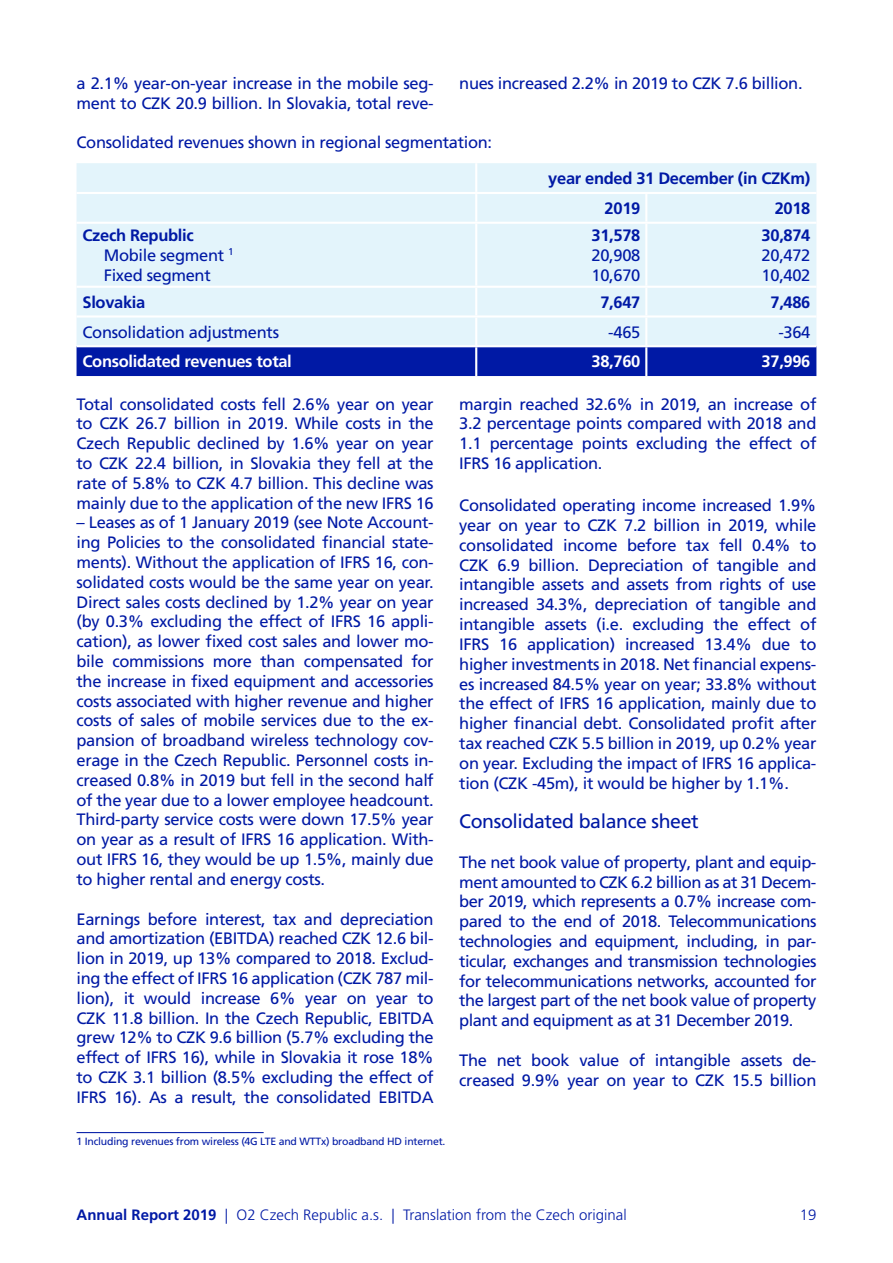
<style>
.page{position:relative;width:893px;height:1263px;background:#fff}
.page>*{position:absolute;margin:0;border:0;box-sizing:border-box;transform-origin:0 0}
.t1{font:19.5px "Frutiger LT Pro";letter-spacing:-.02em;color:#0019a5}
.t2{font:16.5px/19.8px "Frutiger LT Pro";letter-spacing:-.02em;color:#0019a5;text-align:justify}
.t3{font:700 16.5px/29.7px "Frutiger LT Pro";letter-spacing:-.02em;color:#0019a5}
.t4{font:700 16.5px "Frutiger LT Pro";letter-spacing:-.02em;color:#fff}
.t5{font:300 15px "Frutiger LT Pro";color:#0019a5}
.t6{font:10.5px "Frutiger LT Pro";letter-spacing:-.02em;color:#0019a5}
.s1{font-weight:700}
</style>
<div class="page">
<div style="left:77px;top:163px;width:739px;height:182px;background:#e3f4fb"></div>
<div style="left:77px;top:347px;width:739px;height:29px;background:#0019a5"></div>
<hr style="left:475px;top:163px;width:2px;height:29px;background:#fff">
<hr style="left:475px;top:194px;width:2px;height:28px;background:#fff">
<hr style="left:645px;top:194px;width:2px;height:28px;background:#fff">
<hr style="left:475px;top:224px;width:2px;height:62px;background:#fff">
<hr style="left:645px;top:224px;width:2px;height:62px;background:#fff">
<hr style="left:475px;top:288px;width:2px;height:27px;background:#fff">
<hr style="left:645px;top:288px;width:2px;height:27px;background:#fff">
<hr style="left:475px;top:318px;width:2px;height:27px;background:#fff">
<hr style="left:645px;top:318px;width:2px;height:27px;background:#fff">
<hr style="left:77px;top:192px;width:739px;height:2px;background:#fff">
<hr style="left:77px;top:222px;width:739px;height:2px;background:#fff">
<hr style="left:77px;top:286px;width:739px;height:2px;background:#fff">
<hr style="left:77px;top:315px;width:739px;height:3px;background:#fff">
<hr style="left:475px;top:347px;width:2px;height:29px;background:#fff">
<hr style="left:645px;top:347px;width:2px;height:29px;background:#fff">
<hr style="left:77px;top:1132px;width:187px;height:1px;background:#0019a5">
<p class="t2" style="left:77px;top:75px;width:359px">a 2.1% year-on-year increase in the mobile seg&shy;ment to CZK 20.9 billion. In Slovakia, total reve-</p>
<p class="t2" style="left:459px;top:75px;width:345px">nues increased 2.2% in 2019 to CZK 7.6 billion.</p>
<p class="t2" style="left:77px;top:133px;width:417px">Consolidated revenues shown in regional segmentation:</p>
<p class="t3" style="left:605px;top:165px;width:207px;text-indent:-56px">year ended 31 December (in CZKm)<br>2019</p>
<p class="t3" style="left:775px;top:195px;width:37px">2018</p>
<p class="t2" style="left:104px;top:227px;width:131px;text-align:left;text-indent:-21px"><span class="s1">Czech Republic<br></span>Mobile segment <sup>1<br></sup>Fixed segment</p>
<p class="t3" style="left:591px;top:222px;width:50px">31,578</p>
<p class="t2" style="left:591px;top:246px;width:50px">20,908<br>10,670</p>
<p class="t3" style="left:762px;top:222px;width:50px">30,874</p>
<p class="t2" style="left:762px;top:246px;width:50px">20,472<br>10,402</p>
<p class="t3" style="left:83px;top:288px;width:64px">Slovakia</p>
<p class="t3" style="left:600px;top:288px;width:41px">7,647</p>
<p class="t3" style="left:770px;top:288px;width:41px">7,486</p>
<p class="t2" style="left:83px;top:323px;width:198px">Consolidation adjustments</p>
<p class="t2" style="left:608px;top:323px;width:34px">-465</p>
<p class="t2" style="left:778px;top:323px;width:34px">-364</p>
<p class="t4" style="left:83px;top:355px;width:211px">Consolidated revenues total</p>
<p class="t4" style="left:591px;top:355px;width:50px">38,760</p>
<p class="t4" style="left:762px;top:355px;width:50px">37,996</p>
<p class="t2" style="left:77px;top:395px;width:359px">Total consolidated costs fell 2.6% year on year to CZK 26.7 billion in 2019. While costs in the Czech Republic declined by 1.6% year on year to CZK 22.4 billion, in Slovakia they fell at the rate of 5.8% to CZK 4.7 billion. This decline was mainly due to the application of the new IFRS 16</p>
<p class="t2" style="left:77px;top:514px;width:359px">– Leases as of 1 January 2019 (see Note Account&shy;ing Policies to the consolidated financial state&shy;ments). Without the application of IFRS 16, con&shy;solidated costs would be the same year on year.<br>Direct sales costs declined by 1.2% year on year (by 0.3% excluding the effect of IFRS 16 appli&shy;cation), as lower fixed cost sales and lower mo&shy;bile commissions more than compensated for the increase in fixed equipment and accessories costs associated with higher revenue and higher costs of sales of mobile services due to the ex&shy;pansion of broadband wireless technology cov&shy;erage in the Czech Republic. Personnel costs in&shy;creased 0.8% in 2019 but fell in the second half of the year due to a lower employee headcount.<br>Third-party service costs were down 17.5% year on year as a result of IFRS 16 application. With&shy;out IFRS 16, they would be up 1.5%, mainly due to higher rental and energy costs.</p>
<p class="t2" style="left:77px;top:910px;width:359px">Earnings before interest, tax and depreciation and amortization (EBITDA) reached CZK 12.6 bil&shy;lion in 2019, up 13% compared to 2018. Exclud&shy;ing the effect of IFRS 16 application (CZK 787 mil&shy;lion), it would increase 6% year on year to CZK 11.8 billion. In the Czech Republic, EBITDA grew 12% to CZK 9.6 billion (5.7% excluding the effect of IFRS 16), while in Slovakia it rose 18% to CZK 3.1 billion (8.5% excluding the effect of IFRS 16). As a result, the consolidated EBITDA</p>
<p class="t6" style="left:77px;top:1137px;width:370px">1 Including revenues from wireless (4G LTE and WTTx) broadband HD internet.</p>
<p class="t2" style="left:459px;top:395px;width:359px">margin reached 32.6% in 2019, an increase of 3.2 percentage points compared with 2018 and 1.1 percentage points excluding the effect of IFRS 16 application.</p>
<p class="t2" style="left:459px;top:497px;width:359px">Consolidated operating income increased 1.9% year on year to CZK 7.2 billion in 2019, while consolidated income before tax fell 0.4% to CZK 6.9 billion. Depreciation of tangible and intangible assets and assets from rights of use increased 34.3%, depreciation of tangible and intangible assets (i.e. excluding the effect of IFRS 16 application) increased 13.4% due to higher investments in 2018. Net financial expens&shy;es increased 84.5% year on year; 33.8% without the effect of IFRS 16 application, mainly due to higher financial debt. Consolidated profit after tax reached CZK 5.5 billion in 2019, up 0.2% year on year. Excluding the impact of IFRS 16 applica&shy;tion (CZK -45m), it would be higher by 1.1%.</p>
<p class="t1" style="left:459px;top:813px;width:241px">Consolidated balance sheet</p>
<p class="t2" style="left:459px;top:853px;width:359px">The net book value of property, plant and equip&shy;ment amounted to CZK 6.2 billion as at 31 Decem&shy;ber 2019, which represents a 0.7% increase com&shy;pared to the end of 2018. Telecommunications technologies and equipment, including, in par&shy;ticular, exchanges and transmission technologies for telecommunications networks, accounted for the largest part of the net book value of property plant and equipment as at 31 December 2019.</p>
<p class="t2" style="left:459px;top:1051px;width:359px">The net book value of intangible assets de&shy;creased 9.9% year on year to CZK 15.5 billion</p>
<p class="t5" style="left:77px;top:1209px;width:552px"><span class="s1">Annual Report 2019</span> | O2 Czech Republic a.s. | Translation from the Czech original</p>
<p class="t5" style="left:800px;top:1209px;width:18px">19</p>
</div>
